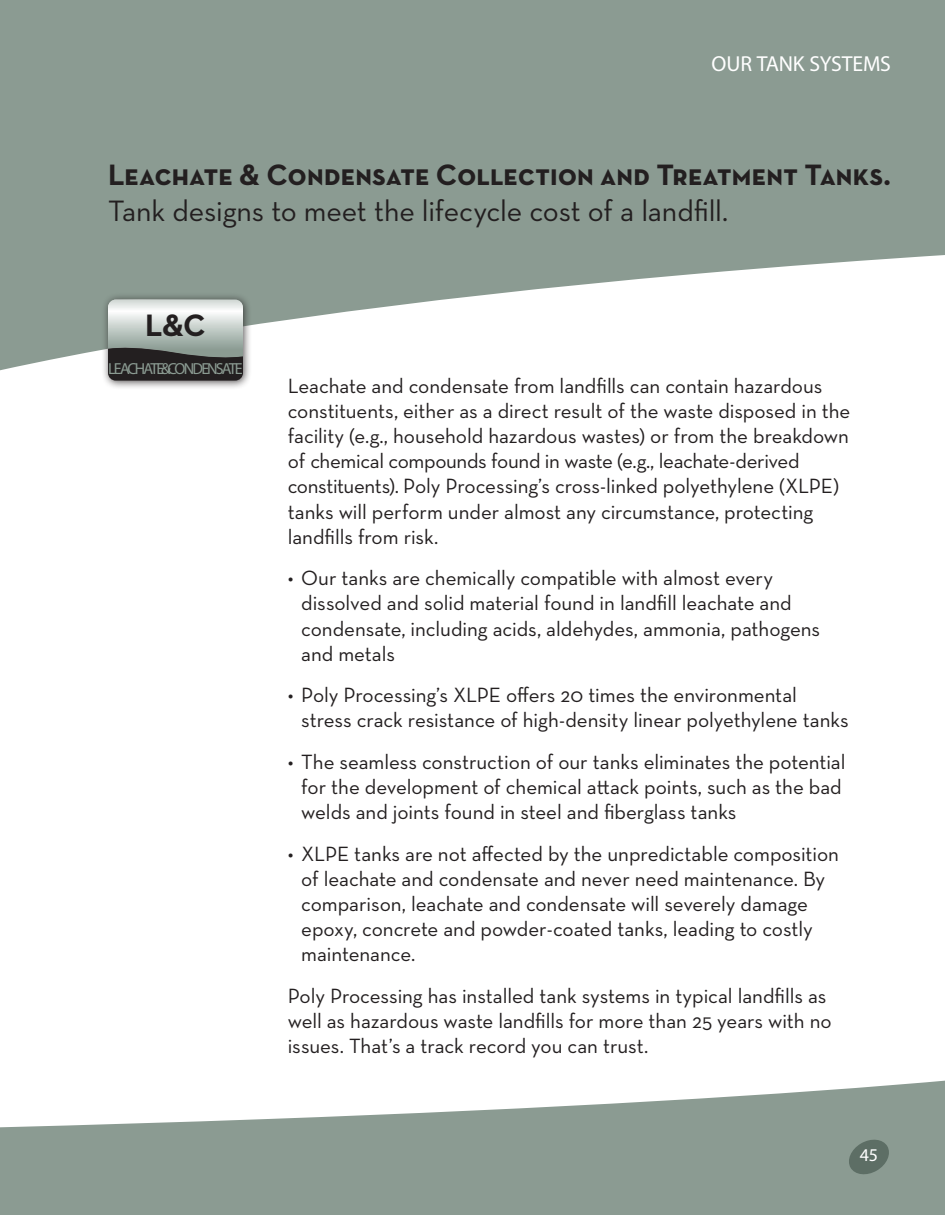
<style>
.page{position:relative;width:945px;height:1215px;background:#fff}
.page>*{position:absolute;margin:0;border:0;box-sizing:border-box;transform-origin:0 0}
.t1{font:700 31.5px "Neutraface Text";color:#231f20}
.t2{font:700 30px "Neutraface Text";letter-spacing:-.005em;color:#231f20}
.Subhead{font:30px "Neutraface Text";letter-spacing:-.005em;color:#231f20}
.Ch_text_large{font:21.75px "Myriad Pro";letter-spacing:-.01em;color:#fff}
.Ch_text_large-2{font:21px/25.2px "Neutraface Text";letter-spacing:-.005em;color:#231f20}
.t3{font:18px "Myriad Pro";color:#fff}
.t4{font:16.05px "Myriad Pro";letter-spacing:-.12em;color:#8b9b92}
</style>
<div class="page">
<svg style="left:0;top:0;width:945px;height:370px;fill:#8b9b92"></svg>
<div style="left:101px;top:292px;width:152px;height:98px;background:#231f20;opacity:.75"></div>
<svg style="left:108px;top:300px;width:135px;height:81px;background:#8d918f"></svg>
<svg style="left:0;top:1080px;width:945px;height:135px;fill:#8b9b92"></svg>
<svg style="left:846px;top:1124px;width:48px;height:52px;background:#77887f"></svg>
<p class="Ch_text_large" style="left:712px;top:50px;width:181px">OUR TANK SYSTEMS</p>
<p class="t2" style="left:108px;top:156px;width:784px">Leachate &amp; Condensate Collection and Treatment Tanks.</p>
<p class="Subhead" style="left:108px;top:192px;width:622px">Tank designs to meet the lifecycle cost of a landfill.</p>
<p class="t1" style="left:145px;top:305px;width:62px">L&amp;C</p>
<p class="t4" style="left:108px;top:359px;width:136px">LEACHATE &amp; CONDENSATE</p>
<p class="Ch_text_large-2" style="left:288px;top:373px;width:564px">Leachate and condensate from landfills can contain hazardous constituents, either as a direct result of the waste disposed in the facility (e.g., household hazardous wastes) or from the breakdown of chemical compounds found in waste (e.g., leachate-derived constituents). Poly Processing’s cross-linked polyethylene (XLPE) tanks will perform under almost any circumstance, protecting landfills from risk.</p>
<p class="Ch_text_large-2" style="left:301px;top:565px;width:520px;text-indent:-14px">• Our tanks are chemically compatible with almost every dissolved and solid material found in landfill leachate and condensate, including acids, aldehydes, ammonia, pathogens and metals</p>
<p class="Ch_text_large-2" style="left:301px;top:682px;width:549px;text-indent:-14px">• Poly Processing’s XLPE offers 20 times the environmental stress crack resistance of high-density linear polyethylene tanks</p>
<p class="Ch_text_large-2" style="left:301px;top:749px;width:546px;text-indent:-14px">• The seamless construction of our tanks eliminates the potential for the development of chemical attack points, such as the bad welds and joints found in steel and fiberglass tanks</p>
<p class="Ch_text_large-2" style="left:301px;top:841px;width:539px;text-indent:-14px">• XLPE tanks are not affected by the unpredictable composition of leachate and condensate and never need maintenance. By comparison, leachate and condensate will severely damage epoxy, concrete and powder-coated tanks, leading to costly maintenance.</p>
<p class="Ch_text_large-2" style="left:288px;top:983px;width:545px">Poly Processing has installed tank systems in typical landfills as well as hazardous waste landfills for more than 25 years with no issues. That’s a track record you can trust.</p>
<p class="t3" style="left:860px;top:1143px;width:19px">45</p>
</div>
